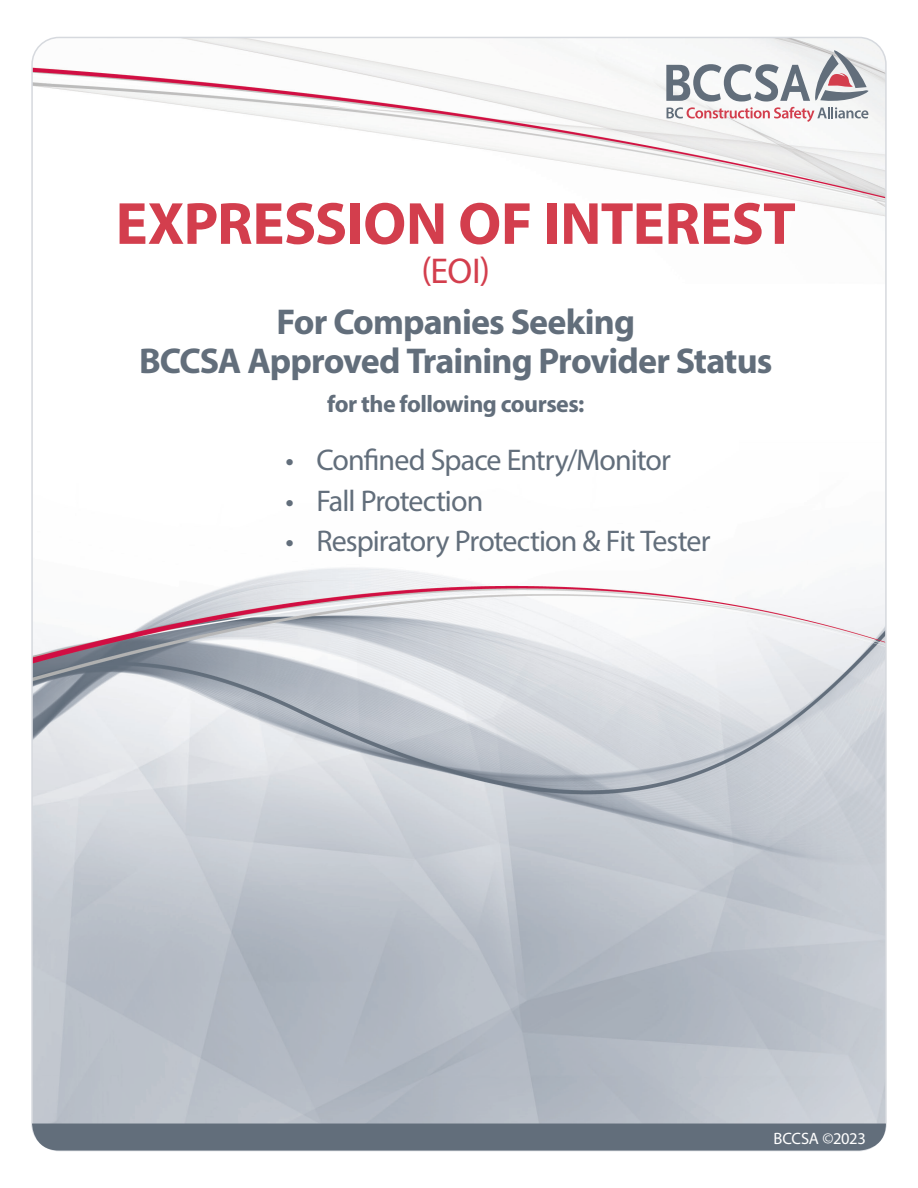
<style>
.page{position:relative;width:918px;height:1188px;background:#fff}
.page>*{position:absolute;margin:0;border:0;box-sizing:border-box;transform-origin:0 0}
.t1{font:700 60px "Myriad Pro";letter-spacing:-.01em;color:#d33e4d}
.t2{font:700 36px "Myriad Pro";letter-spacing:-.025em;color:#626e7b}
.t3{font:36px "Myriad Pro";color:#d33e4d}
.t4{font:30px "Myriad Pro";letter-spacing:-.03em;color:#626e7b}
.t5{font:700 24px "Myriad Pro";letter-spacing:-.025em;color:#626e7b}
.t6{font:16.5px "Myriad Pro";letter-spacing:-.015em;color:#fff}
</style>
<div class="page">
<img style="left:34px;top:37px;width:850px;height:1087px">
<div style="left:32px;top:1124px;width:854px;height:27px;background:#626e7b"></div>
<svg style="left:666px;top:47px;width:208px;height:75px"></svg>
<div style="left:100px;top:184px;width:714px;height:391px;background:#fff"></div>
<p class="t1" style="left:116px;top:184px;width:682px">EXPRESSION OF INTEREST</p>
<p class="t3" style="left:422px;top:249px;width:70px">(EOI)</p>
<p class="t2" style="left:276px;top:298px;width:360px">For Companies Seeking</p>
<p class="t2" style="left:139px;top:337px;width:635px">BCCSA Approved Training Provider Status</p>
<p class="t5" style="left:327px;top:388px;width:259px">for the following courses:</p>
<p class="t4" style="left:286px;top:442px;width:387px">• Confined Space Entry/Monitor</p>
<p class="t4" style="left:286px;top:482px;width:199px">• Fall Protection</p>
<p class="t4" style="left:286px;top:523px;width:426px">• Respiratory Protection &amp; Fit Tester</p>
<p class="t6" style="left:774px;top:1128px;width:94px">BCCSA ©2023</p>
</div>
